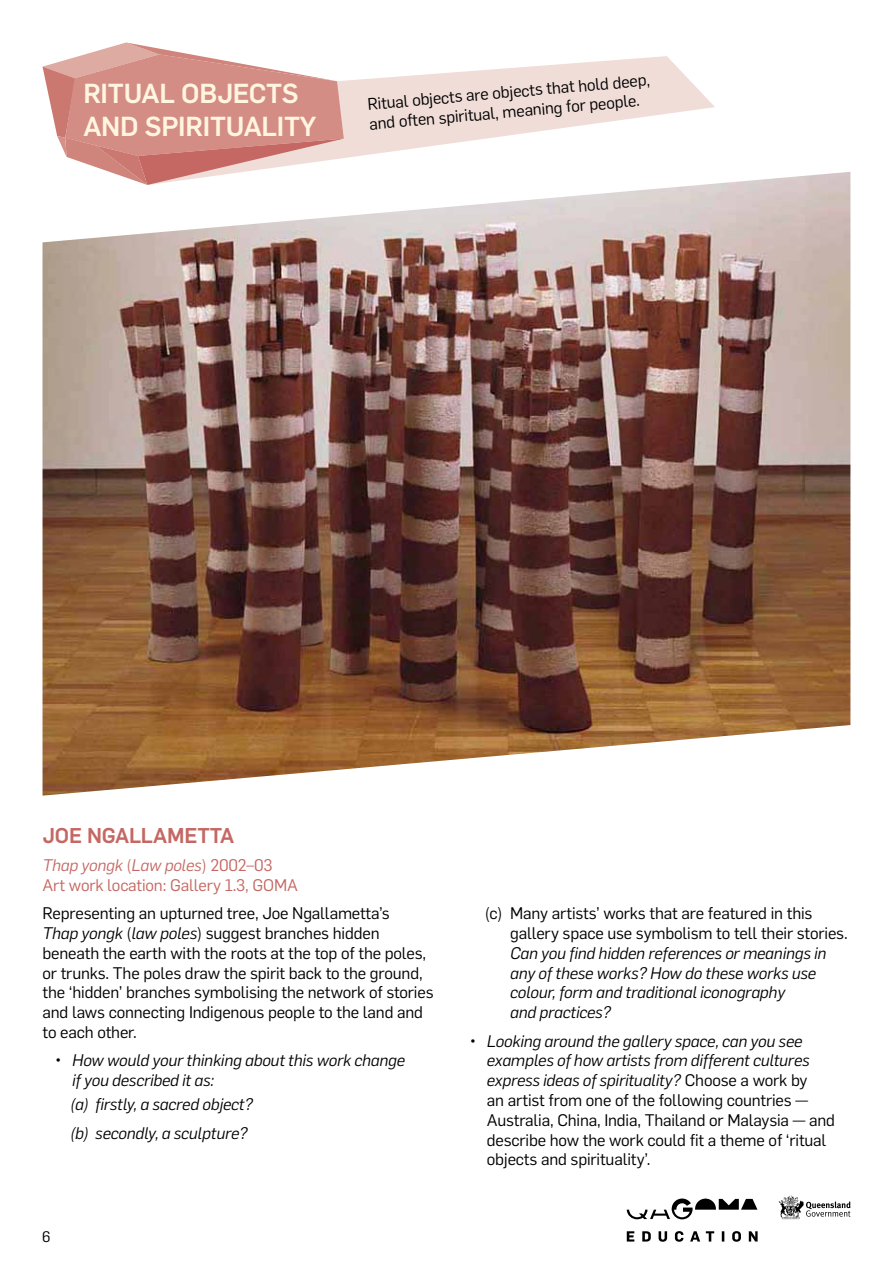
<style>
.page{position:relative;width:893px;height:1263px;background:#fff}
.page>*{position:absolute;margin:0;border:0;box-sizing:border-box;transform-origin:0 0}
.t1{font:500 27px/32.4px "Flama";letter-spacing:-.01em;color:#fff5e0}
.t2{font:500 21px "Flama";letter-spacing:-.01em;color:#c56762}
.t3{font:16.5px/19.8px "Flama";letter-spacing:-.01em;color:#000}
.t4{font:italic 16.5px/19.8px "Flama";letter-spacing:-.01em;color:#000}
.t5{font:16.5px/19.8px "Flama";letter-spacing:-.01em;color:#c56762}
.t6{font:15px "Flama";color:#000}
.s1{font-style:italic}
.s2{font-style:normal}
</style>
<div class="page">
<svg style="left:627px;top:1231px;width:131px;height:11px"></svg>
<svg style="left:627px;top:1198px;width:130px;height:21px"></svg>
<svg style="left:779px;top:1195px;width:71px;height:24px"></svg>
<svg style="left:344px;top:56px;width:371px;height:102px;fill:#f0ddd8"></svg>
<img style="left:43px;top:172px;width:807px;height:624px">
<svg style="left:43px;top:43px;width:301px;height:142px"></svg>
<h1 class="t1" style="left:83px;top:75px;width:215px;text-indent:98px">OBJECTS<br>AND SPIRITUALI</h1>
<h1 class="t1" style="left:83px;top:75px;width:58px">RITUAL</h1>
<h1 class="t1" style="left:284px;top:108px;width:34px">TY</h1>
<p class="t3" style="left:367px;top:93px;width:285px;rotate:-5deg">Ritualobjects are objects thathold deep, and often spiritual, meaning forpeople.</p>
<p class="t2" style="left:43px;top:820px;width:88px">Joe NGALLAME</p>
<p class="t2" style="left:197px;top:820px;width:38px">TTA</p>
<p class="t5" style="left:43px;top:854px;width:257px"><span class="s1">Thap yongk</span> (<span class="s1">Law poles</span>) 2002–03<br>Art work location: Gallery 1.3, GO MA</p>
<p class="t3" style="left:43px;top:902px;width:393px">Representing an upturned tree, Joe N gallametta’s<br><span class="s1">Thap yongk</span> (<span class="s1">law poles</span>) suggest branches hidden beneath the earth with the roots at the top of the poles, or trunks. The poles draw the spirit back to the ground, the ‘hidden’ branches symbolising the network of stories and laws connecting I ndigenous people to the land and to each other.</p>
<p class="t4" style="left:72px;top:1050px;width:334px;text-indent:-17px"><span class="s2">•</span> How would your thinking about this work change if you described it as:</p>
<p class="t4" style="left:70px;top:1089px;width:185px;line-height:28.3px">(a) firstly, a sacred object? (b) secondly, a sculpture?</p>
<p class="t6" style="left:42px;top:1226px;width:10px">6</p>
<p class="t3" style="left:510px;top:902px;width:339px;text-indent:-25px">(c) Many artists’ works that are featured in this gallery space use symbolism to tell their stories.</p>
<p class="t4" style="left:510px;top:942px;width:318px">Can you find hidden references or meanings in any of these works? How do these works use colour, form and traditional iconography<br>and practices?</p>
<p class="t3" style="left:487px;top:1030px;width:350px;text-indent:-17px">• <span class="s1">Looking around the gallery space, can you see examples of how artists from different cultures express ideas of spirituality?</span> Choose a work by<br>an artist from one of the following countries — Australia, China, I ndia, Thailand or Malaysia — and describe how the work could fit a theme of ‘ritual objects and spirituality’.</p>
</div>
